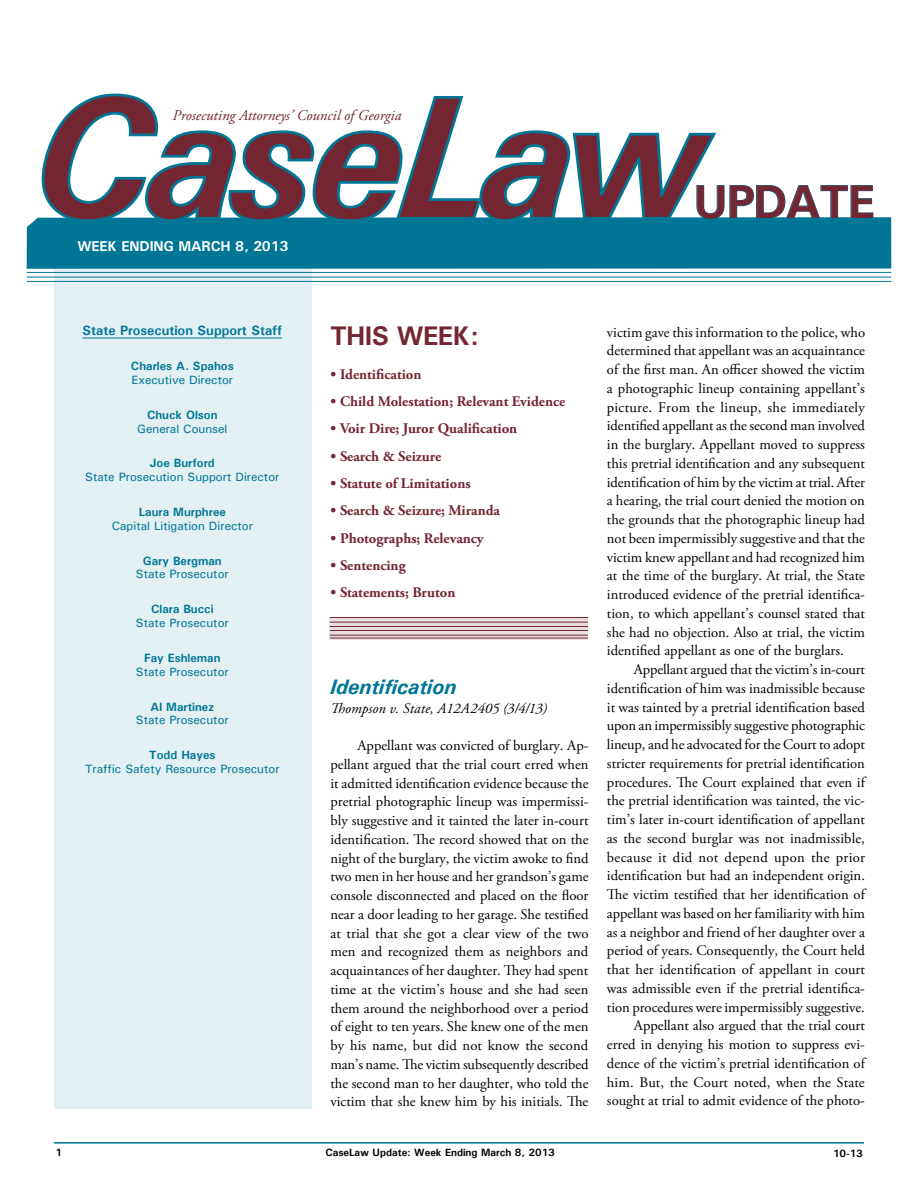
<style>
.page{position:relative;width:918px;height:1188px;background:#fff}
.page>*{position:absolute;margin:0;border:0;box-sizing:border-box;transform-origin:0 0}
.t1{font:700 47.1px "Univers";letter-spacing:-.025em;color:#752633}
.t2{font:700 27px "Univers";letter-spacing:-.025em;color:#752633}
.t3{font:italic 700 21px "Univers";color:#007696}
.t4{font:italic 15px "Adobe Garamond Pro";color:#752633}
.t5{font:14.7px/18.8px "Adobe Garamond Pro";color:#000;text-align:justify}
.t6{font:700 14.7px "Adobe Garamond Pro";color:#752633}
.t7{font:italic 14.7px "Adobe Garamond Pro";letter-spacing:.005em;color:#000}
.t8{font:700 14.25px "Univers";letter-spacing:-.01em;color:#fff}
.t9{font:700 13.5px "Univers";color:#007696}
.t10{font:500 12px "Univers";color:#007696}
.t11{font:700 12px "Univers";color:#007696}
.t12{font:700 10.5px "Univers";color:#000}
</style>
<div class="page">
<hr style="left:54px;top:1142px;width:810px;height:2px;background:#007696">
<div style="left:54px;top:228px;width:258px;height:880px;background:#e3f0f3"></div>
<hr style="left:83px;top:338px;width:199px;height:1px;background:#007696">
<div style="left:27px;top:217px;width:864px;height:52px;background:#007696"></div>
<hr style="left:27px;top:272px;width:864px;height:1px;background:#007696">
<hr style="left:27px;top:277px;width:864px;height:1px;background:#007696">
<svg style="left:330px;top:618px;width:258px;height:22px;fill:#eadee0"></svg>
<hr style="left:330px;top:617px;width:258px;height:1px;background:#752633">
<hr style="left:330px;top:630px;width:258px;height:1px;background:#752633">
<hr style="left:330px;top:635px;width:258px;height:1px;background:#752633">
<hr style="left:330px;top:638px;width:258px;height:1px;background:#752633">
<hr style="left:330px;top:622px;width:258px;height:1px;background:#752633">
<hr style="left:330px;top:626px;width:258px;height:1px;background:#752633">
<svg style="left:719px;top:185px;width:155px;height:35px"></svg>
<hr style="left:27px;top:281px;width:864px;height:1px;background:#007696">
<svg style="left:40px;top:93px;width:679px;height:130px"></svg>
<p class="t4" style="left:172px;top:107px;width:230px">Prosecuting Attorneys’ Council of Georgia</p>
<p class="t8" style="left:77px;top:237px;width:213px">WEEK ENDING MARCH 8, 2013</p>
<h1 class="t1" style="left:694px;top:172px;width:182px">UPDATE</h1>
<p class="t9" style="left:83px;top:322px;width:201px">State Prosecution Support Staff</p>
<p class="t11" style="left:131px;top:358px;width:104px">Charles A. Spahos</p>
<p class="t10" style="left:132px;top:372px;width:103px">Executive Director</p>
<p class="t11" style="left:147px;top:407px;width:72px">Chuck Olson</p>
<p class="t10" style="left:137px;top:421px;width:92px">General Counsel</p>
<p class="t11" style="left:150px;top:456px;width:66px">Joe Burford</p>
<p class="t10" style="left:85px;top:469px;width:196px">State Prosecution Support Director</p>
<p class="t11" style="left:139px;top:504px;width:89px">Laura Murphree</p>
<p class="t10" style="left:112px;top:518px;width:143px">Capital Litigation Director</p>
<p class="t11" style="left:143px;top:553px;width:80px">Gary Bergman</p>
<p class="t10" style="left:136px;top:567px;width:94px">State Prosecutor</p>
<p class="t11" style="left:151px;top:602px;width:64px">Clara Bucci</p>
<p class="t10" style="left:136px;top:615px;width:94px">State Prosecutor</p>
<p class="t11" style="left:144px;top:650px;width:78px">Fay Eshleman</p>
<p class="t10" style="left:136px;top:664px;width:94px">State Prosecutor</p>
<p class="t11" style="left:151px;top:699px;width:65px">Al Martinez</p>
<p class="t10" style="left:136px;top:713px;width:94px">State Prosecutor</p>
<p class="t11" style="left:149px;top:747px;width:68px">Todd Hayes</p>
<p class="t10" style="left:85px;top:761px;width:196px">Traffic Safety Resource Prosecutor</p>
<h2 class="t2" style="left:330px;top:318px;width:150px">THIS WEEK:</h2>
<p class="t6" style="left:330px;top:365px;width:93px">• Identification</p>
<p class="t6" style="left:330px;top:393px;width:236px">• Child Molestation; Relevant Evidence</p>
<p class="t6" style="left:330px;top:420px;width:188px">• Voir Dire; Juror Qualification</p>
<p class="t6" style="left:330px;top:447px;width:112px">• Search &amp; Seizure</p>
<p class="t6" style="left:330px;top:475px;width:142px">• Statute of Limitations</p>
<p class="t6" style="left:330px;top:502px;width:171px">• Search &amp; Seizure; Miranda</p>
<p class="t6" style="left:330px;top:529px;width:155px">• Photographs; Relevancy</p>
<p class="t6" style="left:330px;top:557px;width:77px">• Sentencing</p>
<p class="t6" style="left:330px;top:584px;width:126px">• Statements; Bruton</p>
<h3 class="t3" style="left:330px;top:673px;width:127px">Identification</h3>
<p class="t7" style="left:330px;top:699px;width:218px">Thompson v. State, A12A2405 (3/4/13)</p>
<p class="t5" style="left:330px;top:737px;width:260px;text-indent:27px">Appellant was convicted of burglary. Ap&shy;pellant argued that the trial court erred when it admitted identification evidence because the pretrial photographic lineup was impermissi&shy;bly suggestive and it tainted the later in-court identification. The record showed that on the night of the burglary, the victim awoke to find two men in her house and her grandson’s game console disconnected and placed on the floor near a door leading to her garage. She testified at trial that she got a clear view of the two men and recognized them as neighbors and acquaintances of her daughter. They had spent time at the victim’s house and she had seen them around the neighborhood over a period of eight to ten years. She knew one of the men by his name, but did not know the second man’s name. The victim subsequently described the second man to her daughter, who told the victim that she knew him by his initials. The</p>
<p class="t5" style="left:607px;top:323px;width:260px">victim gave this information to the police, who determined that appellant was an acquaintance of the first man. An officer showed the victim a photographic lineup containing appellant’s picture. From the lineup, she immediately identified appellant as the second man involved in the burglary. Appellant moved to suppress this pretrial identification and any subsequent identification of him by the victim at trial. After a hearing, the trial court denied the motion on the grounds that the photographic lineup had not been impermissibly suggestive and that the victim knew appellant and had recognized him at the time of the burglary. At trial, the State introduced evidence of the pretrial identifica&shy;tion, to which appellant’s counsel stated that she had no objection. Also at trial, the victim identified appellant as one of the burglars.</p>
<p class="t5" style="left:607px;top:661px;width:260px;text-align:right">Appellant argued that the victim’s in-court identification of him was inadmissible because it was tainted by a pretrial identification based upon an impermissibly suggestive photographic lineup, and he advocated for the Court to adopt stricter requirements for pretrial identification procedures. The Court explained that even if the pretrial identification was tainted, the vic&shy;tim’s later in-court identification of appellant as the second burglar was not inadmissible, because it did not depend upon the prior identification but had an independent origin.<br>The victim testified that her identification of appellant was based on her familiarity with him as a neighbor and friend of her daughter over a period of years. Consequently, the Court held that her identification of appellant in court was admissible even if the pretrial identifica&shy;tion procedures were impermissibly suggestive.<br>Appellant also argued that the trial court erred in denying his motion to suppress evi&shy;dence of the victim’s pretrial identification of him. But, the Court noted, when the State sought at trial to admit evidence of the photo-</p>
<p class="t12" style="left:56px;top:1146px;width:8px">1</p>
<p class="t12" style="left:326px;top:1146px;width:231px">CaseLaw Update: Week Ending March 8, 2013</p>
<p class="t12" style="left:833px;top:1147px;width:31px">10-13</p>
</div>
